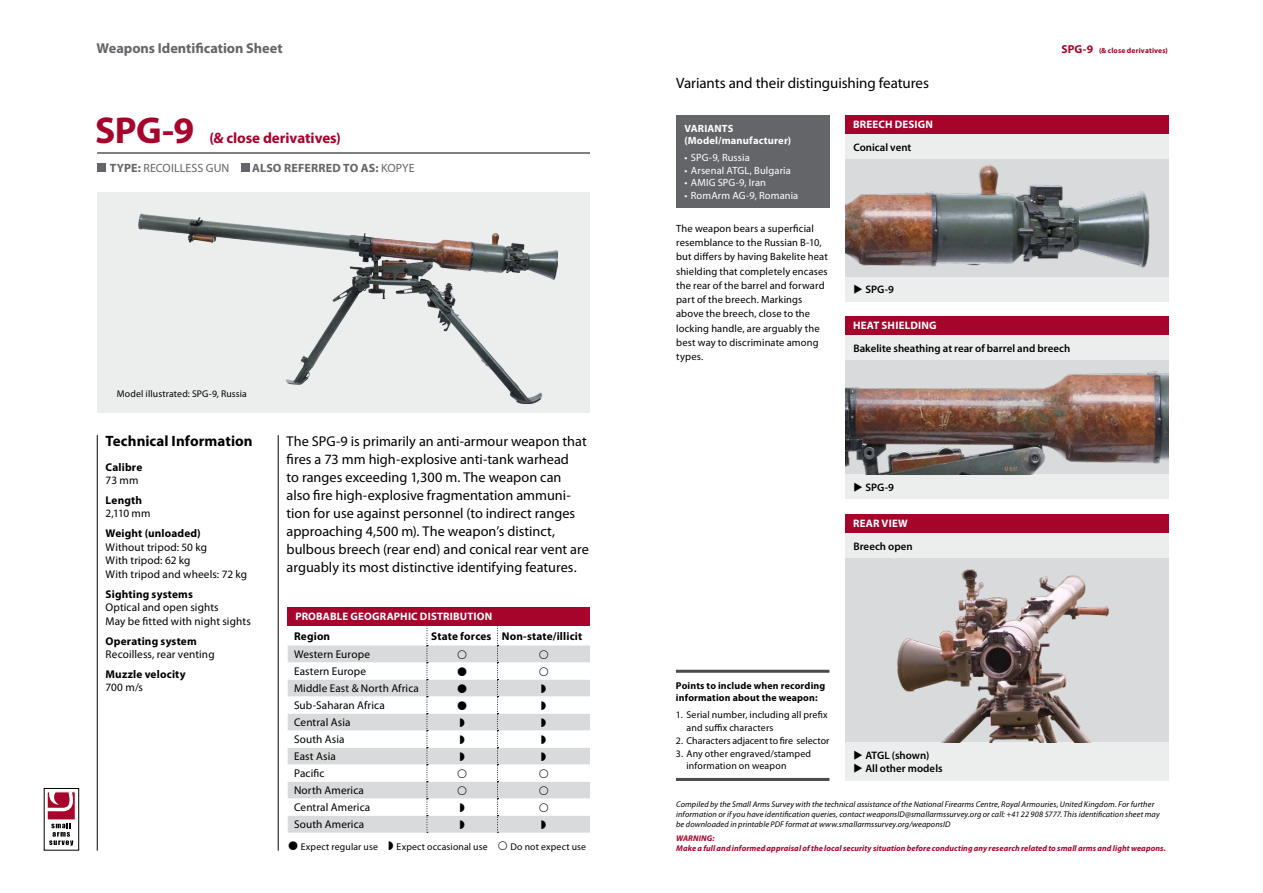
<style>
.page{position:relative;width:1263px;height:893px;background:#fff}
.page>*{position:absolute;margin:0;border:0;box-sizing:border-box;transform-origin:0 0}
.t1{font:700 37.5px "Myriad Pro";color:#a7042c}
.t2{font:15px "Myriad Pro";letter-spacing:-.005em;color:#000}
.t3{font:700 15px "Myriad Pro";letter-spacing:.005em;color:#000}
.t4{font:700 15px "Myriad Pro";letter-spacing:-.005em;color:#a7042c}
.t5{font:14.25px/18px "Myriad Pro";color:#000}
.t6{font:700 14.25px "Myriad Pro";color:#646568}
.t7{font:700 12px "Myriad Pro";letter-spacing:.02em;color:#646568}
.t8{font:12px "Myriad Pro";letter-spacing:.01em;color:#646568}
.t9{font:11.25px/17px "Myriad Pro";letter-spacing:.01em;color:#000}
.t10{font:700 11.25px "Myriad Pro";letter-spacing:.015em;color:#000}
.t11{font:600 10.8px "Myriad Pro";letter-spacing:.005em;color:#000}
.t12{font:700 10.8px "Myriad Pro";letter-spacing:.02em;color:#fff}
.t13{font:10.5px/14.2px "Myriad Pro";letter-spacing:.01em;color:#000}
.t14{font:10.5px "Myriad Pro";letter-spacing:.01em;color:#fff}
.t15{font:700 10.5px/12.6px "Myriad Pro";letter-spacing:.015em;color:#fff}
.t16{font:9.9px/12.8px "Myriad Pro";letter-spacing:.01em;color:#000}
.t17{font:700 9.9px/12.8px "Myriad Pro";letter-spacing:.015em;color:#000}
.t18{font:9.75px "Myriad Pro";letter-spacing:.015em;color:#000}
.t19{font:italic 8.25px/9.8px "Myriad Pro";letter-spacing:.015em;color:#000}
.t20{font:italic 700 8.25px/9.8px "Myriad Pro";letter-spacing:.01em;color:#a7042c}
.t21{font:700 7.5px "Myriad Pro";letter-spacing:.02em;color:#a7042c}
.s1{font-weight:700}
.s2{font-weight:400}
.s3{font-size:11.55px}
</style>
<div class="page">
<div style="left:98px;top:193px;width:492px;height:220px;background:#eceded"></div>
<img style="left:138px;top:213px;width:419px;height:191px">
<div style="left:98px;top:163px;width:8px;height:9px;background:#646568"></div>
<div style="left:241px;top:163px;width:9px;height:9px;background:#646568"></div>
<hr style="left:97px;top:153px;width:493px;height:1px;background:#000">
<hr style="left:97px;top:435px;width:1px;height:416px;background:#000">
<hr style="left:278px;top:435px;width:1px;height:416px;background:#000">
<div style="left:676px;top:115px;width:153px;height:92px;background:#646568"></div>
<hr style="left:676px;top:670px;width:153px;height:3px;background:#4b4b4d">
<hr style="left:676px;top:778px;width:153px;height:3px;background:#4b4b4d">
<div style="left:288px;top:607px;width:302px;height:18px;background:#a7042c"></div>
<svg style="left:43px;top:788px;width:37px;height:63px"></svg>
<div style="left:44px;top:788px;width:35px;height:62px;background:#fff"></div>
<div style="left:44px;top:788px;width:35px;height:63px;border:1px solid #000"></div>
<div style="left:47px;top:791px;width:29px;height:29px;background:#a7042c"></div>
<svg style="left:43px;top:788px;width:35px;height:25px"></svg>
<svg style="left:49px;top:823px;width:24px;height:23px"></svg>
<div style="left:845px;top:130px;width:323px;height:172px;background:#eceded"></div>
<div style="left:845px;top:115px;width:323px;height:18px;background:#a7042c"></div>
<div style="left:845px;top:159px;width:323px;height:118px;background:#d9dadb"></div>
<img style="left:845px;top:164px;width:305px;height:104px">
<div style="left:845px;top:331px;width:323px;height:168px;background:#eceded"></div>
<div style="left:845px;top:317px;width:323px;height:18px;background:#a7042c"></div>
<div style="left:845px;top:361px;width:323px;height:113px;background:#d9dadb"></div>
<img style="left:845px;top:371px;width:323px;height:103px">
<div style="left:845px;top:529px;width:323px;height:252px;background:#eceded"></div>
<div style="left:845px;top:514px;width:323px;height:18px;background:#a7042c"></div>
<div style="left:845px;top:558px;width:323px;height:184px;background:#d9dadb"></div>
<img style="left:898px;top:569px;width:211px;height:173px">
<svg style="left:288px;top:625px;width:302px;height:208px"></svg>
<p class="t6" style="left:97px;top:39px;width:188px">Weapons Identification Sheet</p>
<h1 class="t1" style="left:95px;top:106px;width:101px">SPG-9</h1>
<p class="t4" style="left:209px;top:129px;width:133px">(&amp; close derivatives)</p>
<p class="t8" style="left:110px;top:160px;width:77px"><span class="s1">Type:</span> RecoilLess</p>
<p class="t8" style="left:206px;top:160px;width:25px">GUN</p>
<p class="t7" style="left:252px;top:160px;width:163px">Also referred to as: <span class="s2">Kopye</span></p>
<p class="t18" style="left:117px;top:387px;width:131px">Model illustrated: SPG-9, Russia</p>
<p class="t3" style="left:106px;top:432px;width:149px">Technical Information</p>
<p class="t10" style="left:106px;top:459px;width:38px">Calibre</p>
<p class="t9" style="left:106px;top:472px;width:34px">73 mm</p>
<p class="t10" style="left:106px;top:493px;width:38px">Length</p>
<p class="t9" style="left:106px;top:505px;width:46px">2,110 mm</p>
<p class="t10" style="left:106px;top:526px;width:97px">Weight (unloaded)</p>
<p class="t9" style="left:106px;top:540px;width:143px;line-height:13.5px">Without tripod: 50 kg<br>With tripod: 62 kg<br>With tripod and wheels: 72 kg</p>
<p class="t10" style="left:106px;top:587px;width:89px">Sighting systems</p>
<p class="t9" style="left:106px;top:600px;width:147px;line-height:13.5px">Optical and open sights<br>May be fitted with night sights</p>
<p class="t10" style="left:106px;top:633px;width:93px">Operating system</p>
<p class="t9" style="left:106px;top:646px;width:111px">Recoilless, rear venting</p>
<p class="t10" style="left:106px;top:667px;width:81px">Muzzle velocity</p>
<p class="t9" style="left:106px;top:679px;width:39px">700 m/s</p>
<p class="t5" style="left:287px;top:432px;width:304px">The SPG-9 is primarily an anti-armour weapon that fires a 73 mm high-explosive anti-tank warhead<br>to ranges exceeding 1,300 m. The weapon can<br>also fire high-explosive fragmentation ammuni&shy;tion for use against personnel (to indirect ranges approaching 4,500 m). The weapon’s distinct, bulbous breech (rear end) and conical rear vent are arguably its most distinctive identifying features.</p>
<p class="t12" style="left:295px;top:609px;width:198px">PROBABLE GEOGRAPHIC DISTRIBUTION</p>
<p class="t10" style="left:294px;top:628px;width:38px">Region</p>
<p class="t10" style="left:431px;top:628px;width:153px">State forces Non-state/illicit</p>
<p class="t9" style="left:294px;top:646px;width:126px">Western Europe<br>Eastern Europe<br>Middle East &amp; North Africa<br>Sub-Saharan Africa<br>Central Asia<br>South Asia<br>East Asia<br>Pacific<br>North America<br>Central America<br>South America</p>
<p class="t18" style="left:301px;top:841px;width:79px">Expect regular use</p>
<p class="t18" style="left:396px;top:841px;width:93px">Expect occasional use</p>
<p class="t18" style="left:510px;top:841px;width:77px">Do not expect use</p>
<p class="t2" style="left:676px;top:74px;width:254px">Variants and their distinguishing features</p>
<p class="t15" style="left:684px;top:122px;width:108px">VARIANTS (Model/manufacturer)</p>
<p class="t14" style="left:684px;top:151px;width:67px">• SPG-9, Russia</p>
<p class="t14" style="left:684px;top:164px;width:108px">• Arsenal ATGL, Bulgaria</p>
<p class="t14" style="left:684px;top:176px;width:83px">• AMIG SPG-9, Iran</p>
<p class="t14" style="left:684px;top:189px;width:115px">• RomArm AG-9, Romania</p>
<p class="t12" style="left:853px;top:117px;width:63px">Breech design</p>
<p class="t11" style="left:853px;top:140px;width:59px">Conical vent</p>
<p class="t21" style="left:1061px;top:46px;width:108px"><span class="s3">SPG-9</span> (&amp; close derivatives)</p>
<p class="t13" style="left:676px;top:221px;width:153px">The weapon bears a superficial resemblance to the Russian B-10, but differs by having Bakelite heat shielding that completely encases the rear of the barrel and forward part of the breech. Markings above the breech, close to the locking handle, are arguably the best way to discriminate among types.</p>
<p class="t11" style="left:853px;top:283px;width:42px">◆ SPG-9</p>
<p class="t12" style="left:853px;top:319px;width:72px">Heat shielding</p>
<p class="t11" style="left:853px;top:342px;width:218px">Bakelite sheathing at rear of barrel and breech</p>
<p class="t11" style="left:853px;top:480px;width:42px">◆ SPG-9</p>
<p class="t12" style="left:853px;top:516px;width:55px">Rear vi ew</p>
<p class="t11" style="left:853px;top:539px;width:61px">Breech open</p>
<p class="t17" style="left:676px;top:679px;width:151px">Points to include when recording information about the weapon:</p>
<p class="t16" style="left:686px;top:709px;width:143px;text-indent:-11px">1. Serial number, including all prefix and suffix characters</p>
<p class="t16" style="left:676px;top:734px;width:155px">2. Characters adjacent to fire selector</p>
<p class="t16" style="left:686px;top:747px;width:126px;text-indent:-11px">3. Any other engraved/stamped information on weapon</p>
<p class="t11" style="left:853px;top:748px;width:77px">◆ ATGL (shown)</p>
<p class="t11" style="left:853px;top:762px;width:91px">◆ All other models</p>
<p class="t19" style="left:676px;top:799px;width:485px">Compiled by the Small Arms Survey with the technical assistance of the National Firearms Centre, Royal Armouries, United Kingdom. For further information or if you have identification queries, contact weaponsID@smallarmssurvey.org or call: +41 22 908 5777. This identification sheet may be downloaded in printable PDF format at www.smallarmssurvey.org/weaponsID</p>
<p class="t20" style="left:676px;top:833px;width:491px">WARNING:<br>Make a full and informed appraisal of the local security situation before conducting any research related to small arms and light weapons.</p>
</div>
